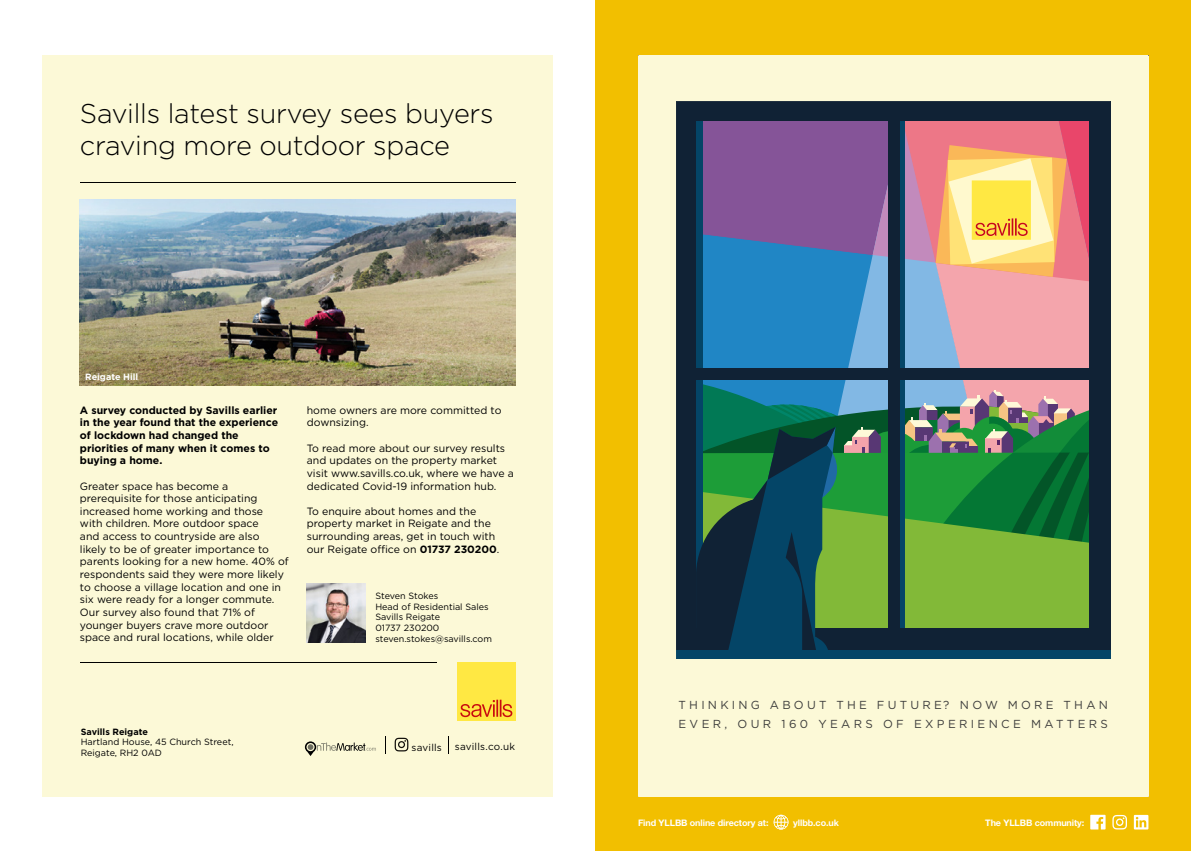
<style>
.page{position:relative;width:1191px;height:851px;background:#fff}
.page>*{position:absolute;margin:0;border:0;box-sizing:border-box;transform-origin:0 0}
.t1{font:300 27.15px/32.5px "Gotham";letter-spacing:-.01em;color:#000}
.t2{font:11.55px/19.6px "Gotham";letter-spacing:.28em;color:#3c3c3b}
.t3{font:10.5px/12.6px "Gotham";color:#000}
.t4{font:700 10.5px/12.6px "Gotham";color:#000}
.t5{font:9.9px "Gotham";letter-spacing:.015em;color:#000}
.t6{font:9px/10.8px "Gotham";color:#000}
.t7{font:700 9px "Helvetica Neue LT Pro";letter-spacing:-.01em;color:#fff}
.t8{font:700 9px "Gotham";color:#000}
.t9{font:700 9px "Gotham";color:#fff}
.s1{font-weight:700}
</style>
<div class="page">
<div style="left:595px;top:0;width:596px;height:850px;background:#f2bf00"></div>
<svg style="left:1090px;top:814px;width:15px;height:15px"></svg>
<svg style="left:1112px;top:814px;width:15px;height:15px"></svg>
<svg style="left:1133px;top:814px;width:15px;height:15px"></svg>
<svg style="left:773px;top:814px;width:15px;height:15px"></svg>
<div style="left:43px;top:55px;width:510px;height:741px;background:#fcf9d7"></div>
<img style="left:80px;top:199px;width:435px;height:186px">
<img style="left:307px;top:583px;width:58px;height:59px">
<hr style="left:80px;top:182px;width:435px;height:1px;background:#000">
<hr style="left:80px;top:662px;width:356px;height:1px;background:#000">
<div style="left:457px;top:662px;width:58px;height:58px;background:#ffe843"></div>
<svg style="left:460px;top:699px;width:52px;height:18px"></svg>
<svg style="left:298px;top:734px;width:80px;height:26px;background:#e5e2c3"></svg>
<svg style="left:395px;top:737px;width:13px;height:14px"></svg>
<svg style="left:448px;top:735px;width:1px;height:18px"></svg>
<svg style="left:385px;top:735px;width:1px;height:18px"></svg>
<div style="left:638px;top:55px;width:510px;height:741px;background:#fcf9d7"></div>
<svg style="left:676px;top:101px;width:434px;height:557px;background:#456d68"></svg>
<svg style="left:872px;top:101px;width:238px;height:183px;background:#b18375"></svg>
<h1 class="t1" style="left:80px;top:96px;width:415px">Savills latest survey sees buyers craving more outdoor space</h1>
<p class="t9" style="left:85px;top:371px;width:55px">Reigate Hill</p>
<p class="t4" style="left:80px;top:403px;width:200px">A survey conducted by Savills earlier in the year found that the experience of lockdown had changed the priorities of many when it comes to buying a home.</p>
<p class="t3" style="left:80px;top:479px;width:210px">Greater space has become a prerequisite for those anticipating increased home working and those<br>with children. More outdoor space<br>and access to countryside are also likely to be of greater importance to parents looking for a new home. 40% of respondents said they were more likely to choose a village location and one in six were ready for a longer commute.<br>Our survey also found that 71% of younger buyers crave more outdoor space and rural locations, while older</p>
<p class="t3" style="left:307px;top:403px;width:196px">home owners are more committed to downsizing.</p>
<p class="t3" style="left:307px;top:441px;width:209px">To read more about our survey results and updates on the property market visit www.savills.co.uk, where we have a dedicated Covid-19 information hub.</p>
<p class="t3" style="left:307px;top:504px;width:194px">To enquire about homes and the property market in Reigate and the surrounding areas, get in touch with our Reigate office on <span class="s1">01737 230200</span>.</p>
<p class="t6" style="left:375px;top:589px;width:118px">Steven Stokes<br>Head of Residential Sales<br>Savills Reigate<br>01737 230200 steven.stokes@savills.com</p>
<p class="t8" style="left:81px;top:725px;width:69px">Savills Reigate</p>
<p class="t6" style="left:81px;top:736px;width:154px">Hartland House, 45 Church Street,<br>Reigate, RH2 0AD</p>
<p class="t5" style="left:411px;top:740px;width:32px">savills</p>
<p class="t5" style="left:455px;top:740px;width:62px">savills.co.uk</p>
<p class="t2" style="left:678px;top:694px;width:431px">THINKING ABOUT THE FUTURE? NOW MORE THAN<br>EVER, OUR 160 YEARS OF EXPERIENCE MATTERS</p>
<p class="t7" style="left:638px;top:816px;width:132px">Find YLLBB online directory at:</p>
<p class="t7" style="left:793px;top:816px;width:47px">yllbb.co.uk</p>
<p class="t7" style="left:985px;top:816px;width:100px">The YLLBB community:</p>
</div>
